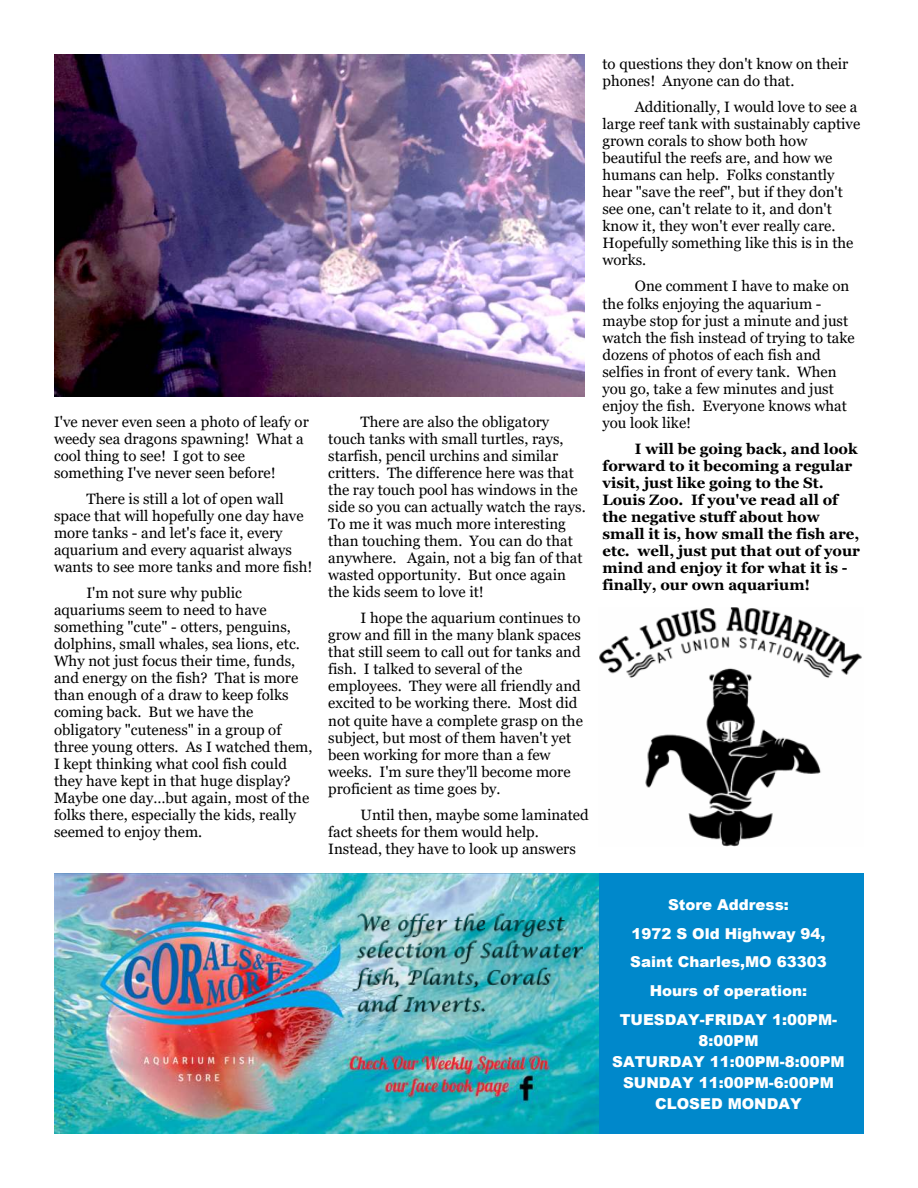
<style>
.page{position:relative;width:918px;height:1188px;background:#fff}
.page>*{position:absolute;margin:0;border:0;box-sizing:border-box;transform-origin:0 0}
.t1{font:15px/17.1px "Georgia";color:#000}
.t2{font:700 15px/17.1px "Georgia";color:#000}
.t3{font:900 15px/28.7px "Arial";color:#fff;text-align:center}
</style>
<div class="page">
<div style="left:438px;top:873px;width:426px;height:261px;background:#0088cb"></div>
<img style="left:54px;top:874px;width:545px;height:260px">
<img style="left:342px;top:895px;width:257px;height:176px">
<img style="left:54px;top:54px;width:531px;height:343px">
<img style="left:599px;top:607px;width:263px;height:240px">
<p class="t1" style="left:54px;top:414px;width:256px">I've never even seen a photo of leafy or weedy sea dragons spawning! What a cool thing to see! I got to see something I've never seen before!</p>
<p class="t1" style="left:54px;top:491px;width:260px;text-indent:32px">There is still a lot of open wall space that will hopefully one day have more tanks - and let's face it, every aquarium and every aquarist always wants to see more tanks and more fish!</p>
<p class="t1" style="left:54px;top:586px;width:260px;text-indent:32px">I'm not sure why public aquariums seem to need to have something "cute" - otters, penguins, dolphins, small whales, sea lions, etc.<br>Why not just focus their time, funds, and energy on the fish? That is more than enough of a draw to keep folks coming back. But we have the obligatory "cuteness" in a group of three young otters. As I watched them, I kept thinking what cool fish could they have kept in that huge display?<br>Maybe one day…but again, most of the folks there, especially the kids, really seemed to enjoy them.</p>
<p class="t1" style="left:328px;top:414px;width:259px;text-indent:32px">There are also the obligatory touch tanks with small turtles, rays, starfish, pencil urchins and similar critters. The difference here was that the ray touch pool has windows in the side so you can actually watch the rays.<br>To me it was much more interesting than touching them. You can do that anywhere. Again, not a big fan of that wasted opportunity. But once again the kids seem to love it!</p>
<p class="t1" style="left:328px;top:611px;width:256px;text-indent:32px">I hope the aquarium continues to grow and fill in the many blank spaces that still seem to call out for tanks and fish. I talked to several of the employees. They were all friendly and excited to be working there. Most did not quite have a complete grasp on the subject, but most of them haven't yet been working for more than a few weeks. I'm sure they'll become more proficient as time goes by.</p>
<p class="t1" style="left:328px;top:807px;width:262px;text-indent:32px">Until then, maybe some laminated fact sheets for them would help.<br>Instead, they have to look up answers</p>
<p class="t1" style="left:602px;top:56px;width:247px">to questions they don't know on their phones! Anyone can do that.</p>
<p class="t1" style="left:602px;top:99px;width:259px;text-indent:32px">Additionally, I would love to see a large reef tank with sustainably captive grown corals to show both how beautiful the reefs are, and how we humans can help. Folks constantly hear "save the reef", but if they don't see one, can't relate to it, and don't know it, they won't ever really care.<br>Hopefully something like this is in the works.</p>
<p class="t1" style="left:602px;top:279px;width:254px;text-indent:32px">One comment I have to make on the folks enjoying the aquarium - maybe stop for just a minute and just watch the fish instead of trying to take dozens of photos of each fish and selfies in front of every tank. When you go, take a few minutes and just enjoy the fish. Everyone knows what you look like!</p>
<p class="t2" style="left:602px;top:441px;width:259px;text-indent:32px">I will be going back, and look forward to it becoming a regular visit, just like going to the St.<br>Louis Zoo. If you've read all of the negative stuff about how small it is, how small the fish are, etc. well, just put that out of your mind and enjoy it for what it is - finally, our own aquarium!</p>
<p class="t3" style="left:620px;top:892px;width:219px">Store Address:<br>1972 S Old Highway 94,<br>Saint Charles,MO 63303<br>Hours of operation:<br>TUESDAY-FRIDAY 1:00PM-</p>
<p class="t3" style="left:612px;top:1031px;width:234px;line-height:21.1px">8:00PM<br>SATURDAY 11:00PM-8:00PM<br>SUNDAY 11:00PM-6:00PM<br>CLOSED MONDAY</p>
</div>
